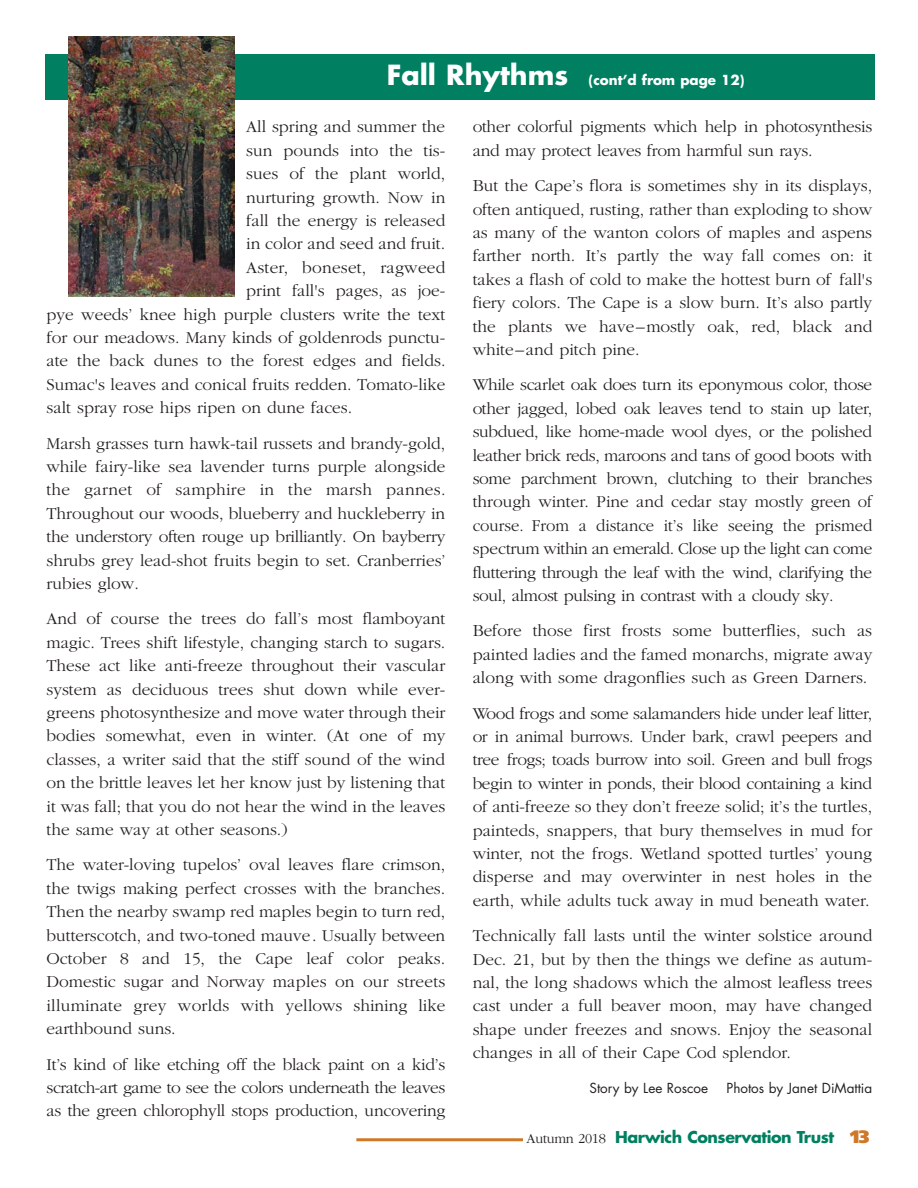
<style>
.page{position:relative;width:918px;height:1188px;background:#fff}
.page>*{position:absolute;margin:0;border:0;box-sizing:border-box;transform-origin:0 0}
.t1{font:300 17.25px/23.4px "Garamond";color:#231f20;text-align:justify}
.t2{font:700 15.9px "Futura";letter-spacing:-.03em;color:#008061}
.t3{font:13.5px "Futura";color:#231f20}
.t4{font:700 13.5px "Futura";color:#fff}
.s1{font-size:27px}
.s2{font-family:"Garamond";font-weight:300;font-size:14.25px;color:#231f20}
.s3{font-family:"Frutiger";font-weight:900;font-size:18px;color:#cf7828}
</style>
<div class="page">
<hr style="left:356px;top:1138px;width:207px;height:3px;background:#cf7828">
<div style="left:523px;top:1128px;width:348px;height:48px;background:#fff"></div>
<div style="left:45px;top:54px;width:829px;height:45px;background:#008061"></div>
<img style="left:69px;top:36px;width:165px;height:260px">
<p class="t4" style="left:387px;top:74px;width:359px"><span class="s1">Fall Rhythms</span> (cont’d from page 12)</p>
<p class="t1" style="left:246px;top:115px;width:201px">All spring and summer the</p>
<p class="t1" style="left:246px;top:138px;width:201px">sun pounds into the tis-</p>
<p class="t1" style="left:246px;top:162px;width:201px">sues of the plant world,</p>
<p class="t1" style="left:246px;top:185px;width:201px">nurturing growth. Now in</p>
<p class="t1" style="left:246px;top:208px;width:201px">fall the energy is released</p>
<p class="t1" style="left:246px;top:232px;width:201px">in color and seed and fruit.</p>
<p class="t1" style="left:246px;top:255px;width:201px">Aster, boneset, ragweed</p>
<p class="t1" style="left:246px;top:279px;width:201px">print fall's pages, as joe-</p>
<p class="t1" style="left:47px;top:302px;width:400px">pye weeds’ knee high purple clusters write the text</p>
<p class="t1" style="left:47px;top:325px;width:400px">for our meadows. Many kinds of goldenrods punctu-</p>
<p class="t1" style="left:47px;top:349px;width:400px">ate the back dunes to the forest edges and fields.</p>
<p class="t1" style="left:47px;top:372px;width:400px">Sumac's leaves and conical fruits redden. Tomato-like</p>
<p class="t1" style="left:47px;top:396px;width:307px">salt spray rose hips ripen on dune faces.</p>
<p class="t1" style="left:47px;top:431px;width:401px">Marsh grasses turn hawk-tail russets and brandy-gold, while fairy-like sea lavender turns purple alongside the garnet of samphire in the marsh pannes.<br>Throughout our woods, blueberry and huckleberry in the understory often rouge up brilliantly. On bayberry shrubs grey lead-shot fruits begin to set. Cranberries’ rubies glow.</p>
<p class="t1" style="left:47px;top:607px;width:400px">And of course the trees do fall’s most flamboyant magic. Trees shift lifestyle, changing starch to sugars.<br>These act like anti-freeze throughout their vascular system as deciduous trees shut down while ever&shy;greens photosynthesize and move water through their bodies somewhat, even in winter. (At one of my classes, a writer said that the stiff sound of the wind on the brittle leaves let her know just by listening that it was fall; that you do not hear the wind in the leaves the same way at other seasons.)</p>
<p class="t1" style="left:47px;top:853px;width:400px">The water-loving tupelos’ oval leaves flare crimson, the twigs making perfect crosses with the branches.<br>Then the nearby swamp red maples begin to turn red, butterscotch, and two-toned mauve. Usually between October 8 and 15, the Cape leaf color peaks.<br>Domestic sugar and Norway maples on our streets illuminate grey worlds with yellows shining like earthbound suns.</p>
<p class="t1" style="left:47px;top:1052px;width:400px">It’s kind of like etching off the black paint on a kid’s scratch-art game to see the colors underneath the leaves as the green chlorophyll stops production, uncovering</p>
<p class="t1" style="left:473px;top:115px;width:401px">other colorful pigments which help in photosynthesis and may protect leaves from harmful sun rays.</p>
<p class="t1" style="left:473px;top:174px;width:401px">But the Cape’s flora is sometimes shy in its displays, often antiqued, rusting, rather than exploding to show as many of the wanton colors of maples and aspens farther north. It’s partly the way fall comes on: it takes a flash of cold to make the hottest burn of fall's fiery colors. The Cape is a slow burn. It’s also partly the plants we have–mostly oak, red, black and white–and pitch pine.</p>
<p class="t1" style="left:473px;top:373px;width:401px">While scarlet oak does turn its eponymous color, those other jagged, lobed oak leaves tend to stain up later, subdued, like home-made wool dyes, or the polished leather brick reds, maroons and tans of good boots with some parchment brown, clutching to their branches through winter. Pine and cedar stay mostly green of course. From a distance it’s like seeing the prismed spectrum within an emerald. Close up the light can come fluttering through the leaf with the wind, clarifying the soul, almost pulsing in contrast with a cloudy sky.</p>
<p class="t1" style="left:473px;top:619px;width:401px">Before those first frosts some butterflies, such as painted ladies and the famed monarchs, migrate away along with some dragonflies such as Green Darners.</p>
<p class="t1" style="left:473px;top:701px;width:401px">Wood frogs and some salamanders hide under leaf litter, or in animal burrows. Under bark, crawl peepers and tree frogs; toads burrow into soil. Green and bull frogs begin to winter in ponds, their blood containing a kind of anti-freeze so they don’t freeze solid; it’s the turtles, painteds, snappers, that bury themselves in mud for winter, not the frogs. Wetland spotted turtles’ young disperse and may overwinter in nest holes in the earth, while adults tuck away in mud beneath water.</p>
<p class="t1" style="left:473px;top:924px;width:401px">Technically fall lasts until the winter solstice around Dec. 21, but by then the things we define as autum&shy;nal, the long shadows which the almost leafless trees cast under a full beaver moon, may have changed shape under freezes and snows. Enjoy the seasonal changes in all of their Cape Cod splendor.</p>
<p class="t3" style="left:589px;top:1082px;width:120px">Story by Lee Roscoe</p>
<p class="t3" style="left:727px;top:1082px;width:147px">Photos by Janet DiMattia</p>
<p class="t2" style="left:527px;top:1129px;width:345px"><span class="s2">Autumn 2018</span> Harwich Conservation Trust <span class="s3">13</span></p>
</div>
